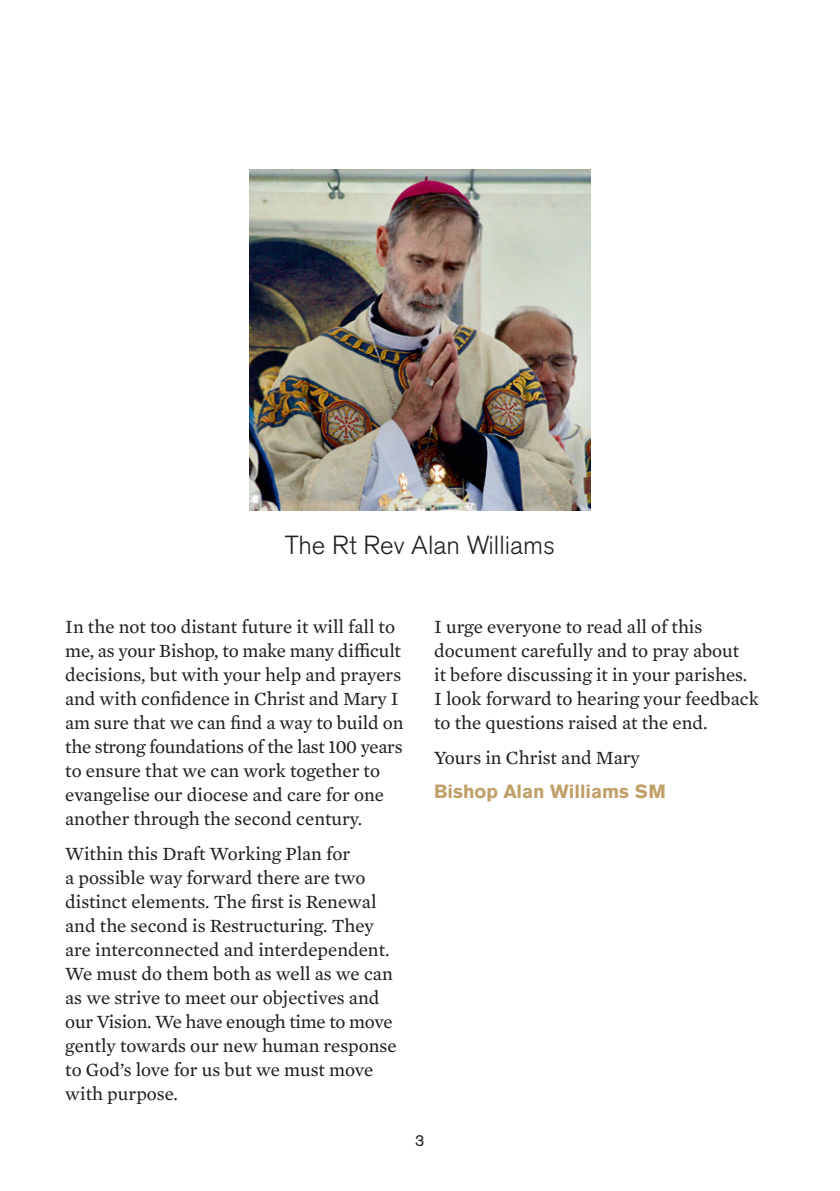
<style>
.page{position:relative;width:840px;height:1191px;background:#fff}
.page>*{position:absolute;margin:0;border:0;box-sizing:border-box;transform-origin:0 0}
.t1{font:300 26px "Akzidenz Grotesk BQ";color:#231f20}
.Body{font:19px/24px "Mercury Text G2";color:#231f20}
.Subhead_1{font:700 19px "Akzidenz Grotesk BQ";color:#c0a068}
.t2{font:16px "Akzidenz Grotesk BQ";color:#231f20}
</style>
<div class="page">
<img style="left:249px;top:170px;width:341px;height:340px">
<p class="t1" style="left:284px;top:530px;width:272px">The Rt Rev Alan Williams</p>
<p class="Body" style="left:65px;top:614px;width:339px">In the not too distant future it will fall to me, as your Bishop, to make many difficult decisions, but with your help and prayers and with confidence in Christ and Mary I am sure that we can find a way to build on the strong foundations of the last 100 years to ensure that we can work together to evangelise our diocese and care for one another through the second century.</p>
<p class="Body" style="left:65px;top:841px;width:332px">Within this Draft Working Plan for<br>a possible way forward there are two distinct elements. The first is Renewal and the second is Restructuring. They are interconnected and interdependent.<br>We must do them both as well as we can as we strive to meet our objectives and our Vision. We have enough time to move gently towards our new human response to God’s love for us but we must move with purpose.</p>
<p class="Body" style="left:434px;top:614px;width:326px">I urge everyone to read all of this document carefully and to pray about<br>it before discussing it in your parishes.<br>I look forward to hearing your feedback to the questions raised at the end.</p>
<p class="Body" style="left:434px;top:745px;width:207px">Yours in Christ and Mary</p>
<p class="Subhead_1" style="left:434px;top:780px;width:233px">Bishop Alan Williams SM</p>
<p class="t2" style="left:415px;top:1130px;width:11px">3</p>
</div>
